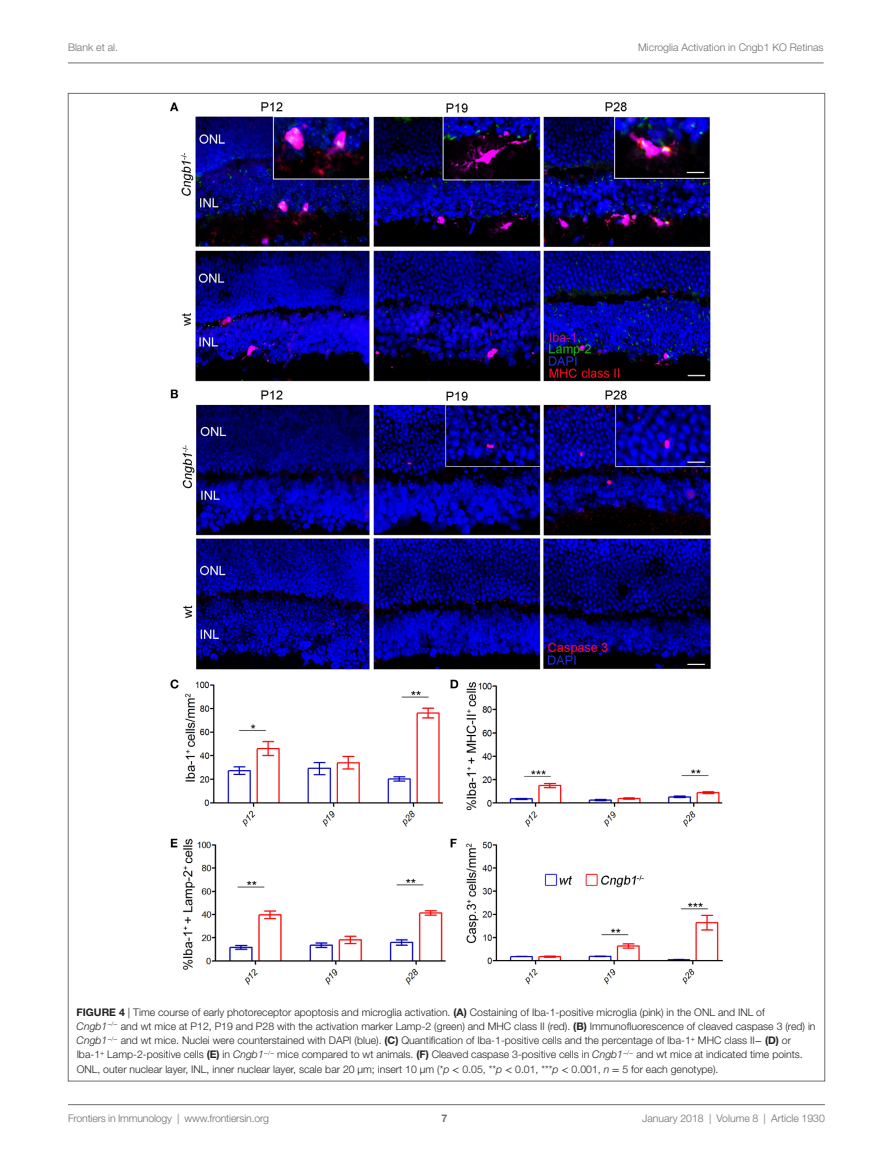
<style>
.page{position:relative;width:893px;height:1170px;background:#fff}
.page>*{position:absolute;margin:0;border:0;box-sizing:border-box;transform-origin:0 0}
.t1{font:300 10.5px/14.2px "Helvetica Neue LT Std";color:#231f20}
.t2{font:300 10.5px "Helvetica Neue LT Std";color:#6c6d70}
.t3{font:700 10.5px "Helvetica Neue LT Std";color:#6c6d70}
.s1{font-weight:700}
.s2{font-style:italic}
.s3{font-family:"STIX General";font-weight:400}
</style>
<div class="page">
<img style="left:170px;top:102px;width:553px;height:883px">
<hr style="left:68px;top:1104px;width:757px;height:1px;background:#6c6d70">
<hr style="left:68px;top:63px;width:755px;height:1px;background:#6c6d70">
<p class="t2" style="left:68px;top:41px;width:51px">Blank et al.</p>
<p class="t2" style="left:638px;top:41px;width:187px">Microglia Activation in Cngb1 KO Retinas</p>
<p class="t1" style="left:77px;top:1004px;width:740px"><span class="s1">FIG URE 4</span> | Time course of early photoreceptor apoptosis and microglia activation. <span class="s1">(A)</span> Costaining of Iba-1-positive microglia (pink) in the ONL and INL of<br><span class="s2">Cngb1</span><sup>−</sup><sup>/</sup><sup>−</sup> and wt mice at P12, P19 and P28 with the activation marker Lamp-2 (green) and MHC class II (red). <span class="s1">(B)</span> Immunofluorescence of cleaved caspase 3 (red) in <span class="s2">Cngb1</span><sup>−</sup><sup>/</sup><sup>−</sup> and wt mice. Nuclei were counterstained with DAPI (blue). <span class="s1">(C)</span> Quantification of Iba-1-positive cells and the percentage of Iba-1<sup>+</sup> MHC class II<span class="s3">−</span> <span class="s1">(D)</span> or Iba-1<sup>+</sup> Lamp-2-positive cells <span class="s1">(E)</span> in <span class="s2">Cngb1</span><sup>−</sup><sup>/</sup><sup>−</sup> mice compared to wt animals. <span class="s1">(F)</span> Cleaved caspase 3-positive cells in <span class="s2">Cngb1</span><sup>−</sup><sup>/</sup><sup>−</sup> and wt mice at indicated time points.<br>ONL, outer nuclear layer, INL, inner nuclear layer, scale bar 20 µm; insert 10 µm (*<span class="s2">p</span> <span class="s3">&lt;</span> 0.05, **<span class="s2">p</span> <span class="s3">&lt;</span> 0.01, ***<span class="s2">p</span> <span class="s3">&lt;</span> 0.001, <span class="s2">n</span> <span class="s3">=</span> 5 for each genotype).</p>
<p class="t3" style="left:441px;top:1111px;width:7px">7</p>
<p class="t2" style="left:68px;top:1111px;width:203px">Frontiers in Immunology | www.frontiersin.org</p>
<p class="t2" style="left:642px;top:1111px;width:184px">January 2018 | Volume 8 | Article 1930</p>
</div>
